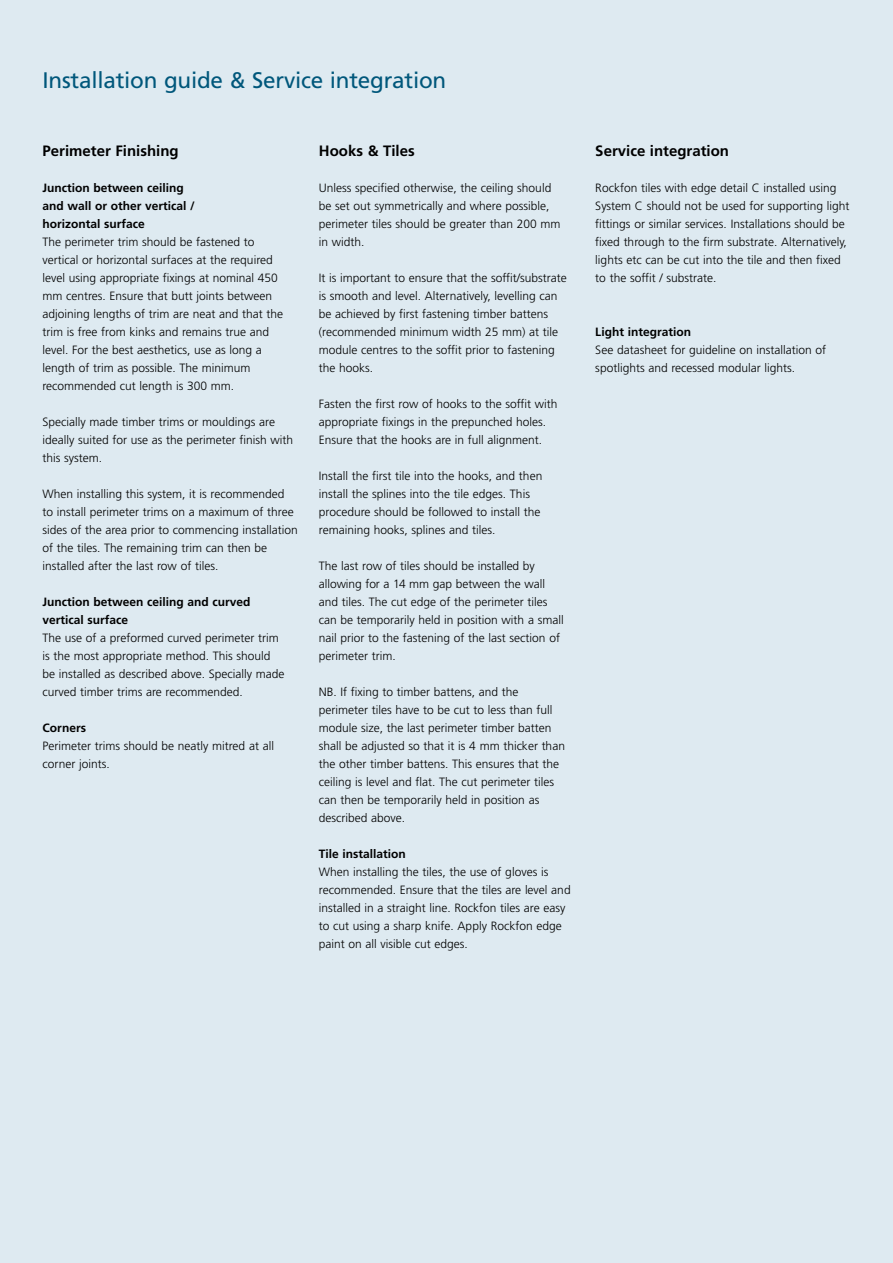
<style>
.page{position:relative;width:893px;height:1263px;background:#deeaf1}
.page>*{position:absolute;margin:0;border:0;box-sizing:border-box;transform-origin:0 0}
.t1{font:22.5px "Frutiger";letter-spacing:-.01em;color:#00577b}
.t2{font:700 15px "Frutiger";color:#000}
.t3{font:300 12px/18px "Frutiger";color:#000}
.t4{font:700 12px/18px "Frutiger";color:#000}
</style>
<div class="page">
<h1 class="t1" style="left:43px;top:67px;width:405px">Installation guide &amp; Service integration</h1>
<p class="t2" style="left:43px;top:142px;width:138px">Perimeter Finishing</p>
<p class="t4" style="left:43px;top:179px;width:154px">Junction between ceiling and wall or other vertical / horizontal surface</p>
<p class="t3" style="left:43px;top:233px;width:242px">The perimeter trim should be fastened to vertical or horizontal surfaces at the required level using appropriate fixings at nominal 450 mm centres. Ensure that butt joints between adjoining lengths of trim are neat and that the trim is free from kinks and remains true and level. For the best aesthetics, use as long a length of trim as possible. The minimum recommended cut length is 300 mm.</p>
<p class="t3" style="left:43px;top:413px;width:252px">Specially made timber trims or mouldings are ideally suited for use as the perimeter finish with this system.</p>
<p class="t3" style="left:43px;top:485px;width:257px">When installing this system, it is recommended to install perimeter trims on a maximum of three sides of the area prior to commencing installation of the tiles. The remaining trim can then be installed after the last row of tiles.</p>
<p class="t4" style="left:43px;top:593px;width:210px">Junction between ceiling and curved vertical surface</p>
<p class="t3" style="left:43px;top:629px;width:244px">The use of a preformed curved perimeter trim is the most appropriate method. This should be installed as described above. Specially made curved timber trims are recommended.</p>
<p class="t4" style="left:43px;top:719px;width:45px">Corners</p>
<p class="t3" style="left:43px;top:737px;width:233px">Perimeter trims should be neatly mitred at all corner joints.</p>
<p class="t2" style="left:319px;top:142px;width:97px">Hooks &amp; Tiles</p>
<p class="t3" style="left:319px;top:179px;width:243px">Unless specified otherwise, the ceiling should be set out symmetrically and where possible, perimeter tiles should be greater than 200 mm in width.</p>
<p class="t3" style="left:319px;top:269px;width:249px">It is important to ensure that the soffit/substrate is smooth and level. Alternatively, levelling can be achieved by first fastening timber battens (recommended minimum width 25 mm) at tile module centres to the soffit prior to fastening the hooks.</p>
<p class="t3" style="left:319px;top:395px;width:240px">Fasten the first row of hooks to the soffit with appropriate fixings in the prepunched holes.<br>Ensure that the hooks are in full alignment.</p>
<p class="t3" style="left:319px;top:467px;width:225px">Install the first tile into the hooks, and then install the splines into the tile edges. This procedure should be followed to install the remaining hooks, splines and tiles.</p>
<p class="t3" style="left:319px;top:557px;width:246px">The last row of tiles should be installed by allowing for a 14 mm gap between the wall and tiles. The cut edge of the perimeter tiles can be temporarily held in position with a small nail prior to the fastening of the last section of perimeter trim.</p>
<p class="t3" style="left:319px;top:683px;width:248px">NB. If fixing to timber battens, and the perimeter tiles have to be cut to less than full module size, the last perimeter timber batten shall be adjusted so that it is 4 mm thicker than the other timber battens. This ensures that the ceiling is level and flat. The cut perimeter tiles can then be temporarily held in position as described above.</p>
<p class="t4" style="left:319px;top:845px;width:89px">Tile installation</p>
<p class="t3" style="left:319px;top:863px;width:253px">When installing the tiles, the use of gloves is recommended. Ensure that the tiles are level and installed in a straight line. Rockfon tiles are easy to cut using a sharp knife. Apply Rockfon edge paint on all visible cut edges.</p>
<p class="t2" style="left:595px;top:142px;width:135px">Service integration</p>
<p class="t3" style="left:595px;top:179px;width:256px">Rockfon tiles with edge detail C installed using System C should not be used for supporting light fittings or similar services. Installations should be fixed through to the firm substrate. Alternatively, lights etc can be cut into the tile and then fixed to the soffit / substrate.</p>
<p class="t4" style="left:595px;top:323px;width:97px">Light integration</p>
<p class="t3" style="left:595px;top:341px;width:232px">See datasheet for guideline on installation of spotlights and recessed modular lights.</p>
</div>
